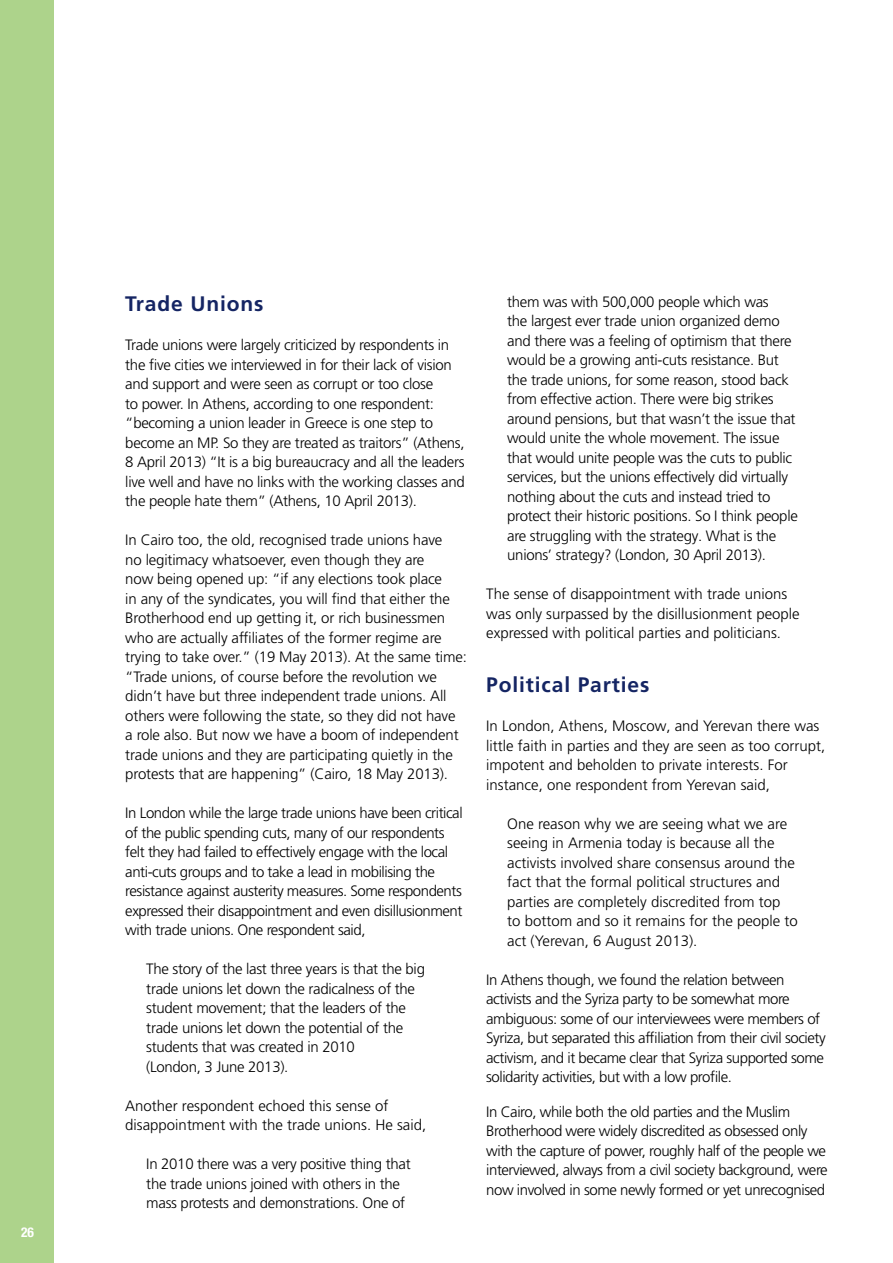
<style>
.page{position:relative;width:893px;height:1263px;background:#fff}
.page>*{position:absolute;margin:0;border:0;box-sizing:border-box;transform-origin:0 0}
.t1{font:700 21px "Frutiger LT Pro";letter-spacing:.04em;color:#152563}
.t2{font:300 15px/19.5px "Frutiger LT Pro";letter-spacing:-.02em;color:#000}
.t3{font:300 15px/19.5px "Frutiger LT Pro";color:#000}
.t4{font:700 condensed 13.5px "Helvetica Neue LT Pro";color:#fff}
</style>
<div class="page">
<div style="left:0;top:0;width:54px;height:1263px;background:#add38b"></div>
<p class="t4" style="left:21px;top:1224px;width:14px">26</p>
<h1 class="t1" style="left:125px;top:292px;width:140px">Trade Unions</h1>
<p class="t2" style="left:125px;top:335px;width:341px">Trade unions were largely criticized by respondents in the five cities we interviewed in for their lack of vision and support and were seen as corrupt or too close<br>to power. In Athens, according to one respondent: “becoming a union leader in Greece is one step to become an MP. So they are treated as traitors” (Athens, 8 April 2013) “It is a big bureaucracy and all the leaders live well and have no links with the working classes and the people hate them” (Athens, 10 April 2013).</p>
<p class="t2" style="left:125px;top:530px;width:343px">In Cairo too, the old, recognised trade unions have<br>no legitimacy whatsoever, even though they are<br>now being opened up: “if any elections took place<br>in any of the syndicates, you will find that either the Brotherhood end up getting it, or rich businessmen who are actually affiliates of the former regime are trying to take over.” (19 May 2013). At the same time: “Trade unions, of course before the revolution we didn’t have but three independent trade unions. All others were following the state, so they did not have a role also. But now we have a boom of independent trade unions and they are participating quietly in the protests that are happening” (Cairo, 18 May 2013).</p>
<p class="t2" style="left:125px;top:803px;width:339px">In London while the large trade unions have been critical of the public spending cuts, many of our respondents felt they had failed to effectively engage with the local anti-cuts groups and to take a lead in mobilising the resistance against austerity measures. Some respondents expressed their disappointment and even disillusionment with trade unions. One respondent said,</p>
<p class="t2" style="left:146px;top:959px;width:280px">The story of the last three years is that the big trade unions let down the radicalness of the student movement; that the leaders of the trade unions let down the potential of the students that was created in 2010<br>(London, 3 June 2013).</p>
<p class="t3" style="left:125px;top:1096px;width:302px">Another respondent echoed this sense of disappointment with the trade unions. He said,</p>
<p class="t2" style="left:146px;top:1154px;width:266px">In 2010 there was a very positive thing that the trade unions joined with others in the mass protests and demonstrations. One of</p>
<p class="t2" style="left:507px;top:292px;width:292px">them was with 500,000 people which was<br>the largest ever trade union organized demo and there was a feeling of optimism that there would be a growing anti-cuts resistance. But the trade unions, for some reason, stood back from effective action. There were big strikes around pensions, but that wasn’t the issue that would unite the whole movement. The issue that would unite people was the cuts to public services, but the unions effectively did virtually nothing about the cuts and instead tried to protect their historic positions. So I think people are struggling with the strategy. What is the unions’ strategy? (London, 30 April 2013).</p>
<p class="t3" style="left:486px;top:584px;width:315px">The sense of disappointment with trade unions was only surpassed by the disillusionment people expressed with political parties and politicians.</p>
<h1 class="t1" style="left:486px;top:673px;width:165px">Political Parties</h1>
<p class="t3" style="left:486px;top:716px;width:340px">In London, Athens, Moscow, and Yerevan there was little faith in parties and they are seen as too corrupt, impotent and beholden to private interests. For instance, one respondent from Yerevan said,</p>
<p class="t3" style="left:507px;top:814px;width:292px">One reason why we are seeing what we are seeing in Armenia today is because all the activists involved share consensus around the fact that the formal political structures and parties are completely discredited from top<br>to bottom and so it remains for the people to act (Yerevan, 6 August 2013).</p>
<p class="t2" style="left:486px;top:970px;width:341px">In Athens though, we found the relation between activists and the Syriza party to be somewhat more ambiguous: some of our interviewees were members of Syriza, but separated this affiliation from their civil society activism, and it became clear that Syriza supported some solidarity activities, but with a low profile.</p>
<p class="t2" style="left:486px;top:1102px;width:343px">In Cairo, while both the old parties and the Muslim Brotherhood were widely discredited as obsessed only with the capture of power, roughly half of the people we interviewed, always from a civil society background, were now involved in some newly formed or yet unrecognised</p>
</div>
